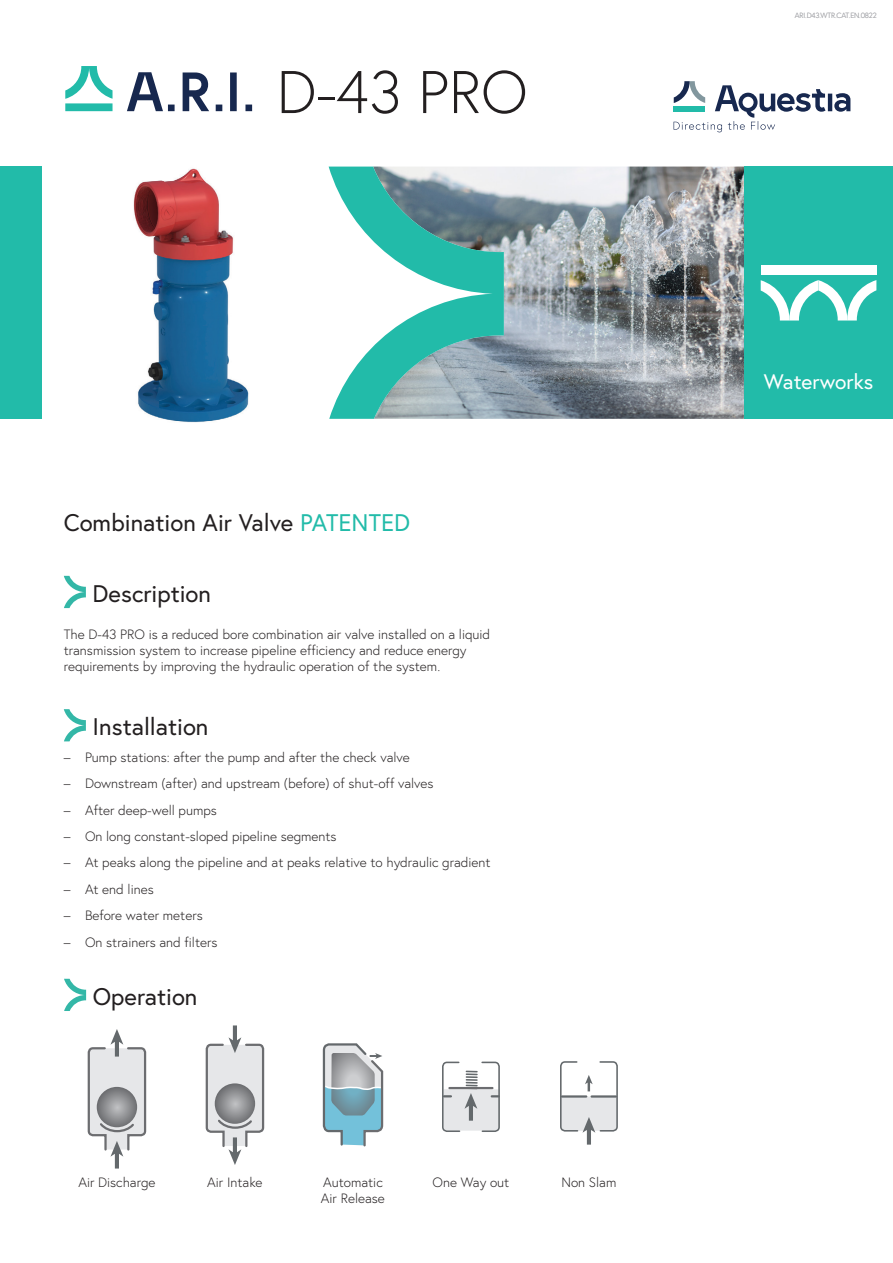
<style>
.page{position:relative;width:893px;height:1263px;background:#fff}
.page>*{position:absolute;margin:0;border:0;box-sizing:border-box;transform-origin:0 0}
._000-Product_Code{font:300 60px "Europa";color:#231f20}
._002-Description{font:24px "Europa";color:#231f20}
._001-Product_Name{font:24px "Europa";color:#231f20}
.t1{font:21px "Europa";color:#fff}
._003-Body_Text{font:300 13.5px/16.2px "Europa";color:#231f20}
._006-Image_Desc{font:300 13.5px "Europa";color:#231f20}
.FILENAME{font:300 7.5px "Europa";letter-spacing:-.025em;color:#a8a9ad}
.s1{color:#22bba9}
</style>
<div class="page">
<svg style="left:65px;top:66px;width:48px;height:45px"></svg>
<svg style="left:127px;top:72px;width:125px;height:39px"></svg>
<svg style="left:674px;top:81px;width:176px;height:51px"></svg>
<img style="left:504px;top:167px;width:240px;height:252px">
<svg style="left:329px;top:167px;width:175px;height:252px"></svg>
<div style="left:0;top:167px;width:42px;height:252px;background:#22bba9"></div>
<div style="left:744px;top:167px;width:149px;height:252px;background:#22bba9"></div>
<div style="left:761px;top:265px;width:58px;height:9px;background:#fff"></div>
<svg style="left:761px;top:280px;width:115px;height:40px"></svg>
<div style="left:819px;top:265px;width:57px;height:9px;background:#fff"></div>
<svg style="left:64px;top:709px;width:22px;height:32px"></svg>
<svg style="left:64px;top:576px;width:22px;height:32px"></svg>
<svg style="left:64px;top:979px;width:22px;height:32px"></svg>
<svg style="left:322px;top:1043px;width:62px;height:104px"></svg>
<svg style="left:205px;top:1025px;width:60px;height:140px"></svg>
<svg style="left:87px;top:1029px;width:60px;height:139px"></svg>
<svg style="left:442px;top:1061px;width:58px;height:71px"></svg>
<hr style="left:449px;top:1087px;width:43px;height:2px;background:#6c6d70">
<svg style="left:560px;top:1061px;width:58px;height:83px"></svg>
<img style="left:133px;top:168px;width:116px;height:255px">
<p class="_000-Product_Code" style="left:276px;top:55px;width:253px">D-43 PRO</p>
<p class="_001-Product_Name" style="left:64px;top:507px;width:348px">Combination Air Valve <span class="s1">PATENTED</span></p>
<p class="_002-Description" style="left:93px;top:578px;width:120px">Description</p>
<p class="_003-Body_Text" style="left:64px;top:626px;width:428px">The D-43 PRO is a reduced bore combination air valve installed on a liquid transmission system to increase pipeline efficiency and reduce energy requirements by improving the hydraulic operation of the system.</p>
<p class="_003-Body_Text" style="left:64px;top:749px;width:8px">–</p>
<p class="_003-Body_Text" style="left:64px;top:775px;width:8px">–</p>
<p class="_003-Body_Text" style="left:64px;top:802px;width:8px">–</p>
<p class="_003-Body_Text" style="left:64px;top:828px;width:8px">–</p>
<p class="_003-Body_Text" style="left:64px;top:854px;width:8px">–</p>
<p class="_003-Body_Text" style="left:64px;top:881px;width:8px">–</p>
<p class="_003-Body_Text" style="left:64px;top:907px;width:8px">–</p>
<p class="_003-Body_Text" style="left:64px;top:934px;width:8px">–</p>
<p class="_002-Description" style="left:93px;top:712px;width:117px">Installation</p>
<p class="_003-Body_Text" style="left:85px;top:749px;width:326px">Pump stations: after the pump and after the check valve</p>
<p class="_003-Body_Text" style="left:85px;top:775px;width:350px">Downstream (after) and upstream (before) of shut-off valves</p>
<p class="_003-Body_Text" style="left:85px;top:802px;width:133px">After deep-well pumps</p>
<p class="_003-Body_Text" style="left:85px;top:828px;width:253px">On long constant-sloped pipeline segments</p>
<p class="_003-Body_Text" style="left:85px;top:854px;width:407px">At peaks along the pipeline and at peaks relative to hydraulic gradient</p>
<p class="_003-Body_Text" style="left:85px;top:881px;width:70px">At end lines</p>
<p class="_003-Body_Text" style="left:85px;top:907px;width:119px">Before water meters</p>
<p class="_003-Body_Text" style="left:85px;top:934px;width:134px">On strainers and filters</p>
<p class="_002-Description" style="left:93px;top:981px;width:106px">Operation</p>
<p class="_006-Image_Desc" style="left:78px;top:1173px;width:79px">Air Discharge</p>
<p class="_006-Image_Desc" style="left:207px;top:1173px;width:57px">Air Intake</p>
<p class="_006-Image_Desc" style="left:323px;top:1173px;width:61px">Automatic</p>
<p class="_006-Image_Desc" style="left:321px;top:1190px;width:65px">Air Release</p>
<p class="_006-Image_Desc" style="left:432px;top:1173px;width:78px">One Way out</p>
<p class="_006-Image_Desc" style="left:561px;top:1173px;width:56px">Non Slam</p>
<p class="FILENAME" style="left:795px;top:11px;width:83px">ARI D. 43.WTR.CAT.EN.0822</p>
<h3 class="t1" style="left:764px;top:368px;width:111px">Waterworks</h3>
</div>
